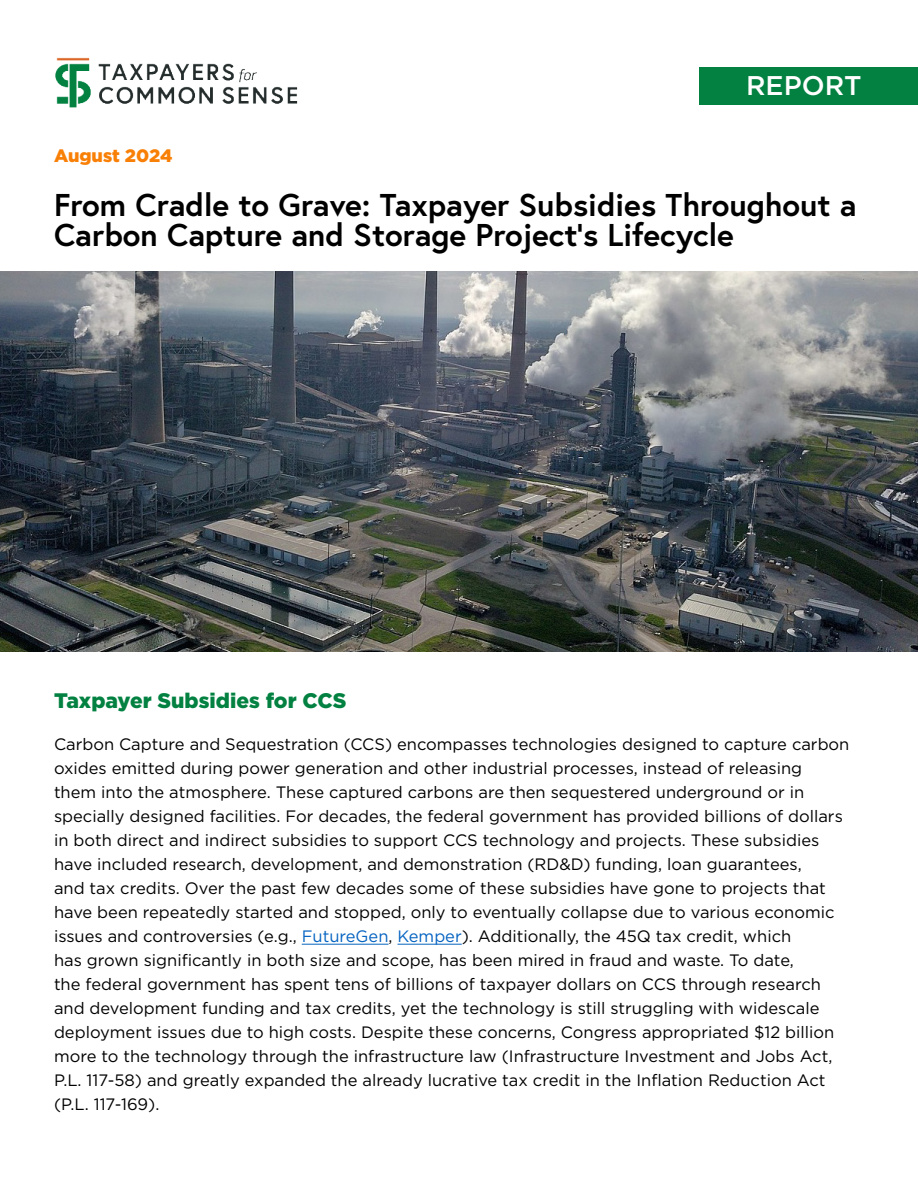
<style>
.page{position:relative;width:918px;height:1188px;background:#fff}
.page>*{position:absolute;margin:0;border:0;box-sizing:border-box;transform-origin:0 0}
.t1{font:700 31.5px/30px "Europa";color:#000}
.t2{font:500 27px "Gotham";color:#fff}
.t3{font:900 21px "Gotham";color:#028141}
.t4{font:900 18px "Gotham";letter-spacing:-.005em;color:#f98007}
.t5{font:16.5px/24px "Gotham";color:#000}
.s1{color:#0563c1}
</style>
<div class="page">
<img style="left:0;top:272px;width:918px;height:380px">
<hr style="left:302px;top:944px;width:87px;height:1px;background:#0563c1">
<hr style="left:398px;top:944px;width:64px;height:1px;background:#0563c1">
<img style="left:55px;top:57px;width:243px;height:51px">
<div style="left:699px;top:67px;width:218px;height:37px;background:#028141"></div>
<h2 class="t2" style="left:746px;top:73px;width:117px">REPORT</h2>
<p class="t4" style="left:54px;top:148px;width:120px">August 2024</p>
<h1 class="t1" style="left:54px;top:193px;width:804px">From Cradle to Grave: Taxpayer Subsidies Throughout a<br>Carbon Capture and Storage Project’s Lifecycle</h1>
<p class="t3" style="left:54px;top:691px;width:294px">Taxpayer Subsidies for CCS</p>
<p class="t5" style="left:54px;top:733px;width:797px">Carbon Capture and Sequestration (CCS) encompasses technologies designed to capture carbon oxides emitted during power generation and other industrial processes, instead of releasing<br>them into the atmosphere. These captured carbons are then sequestered underground or in specially designed facilities. For decades, the federal government has provided billions of dollars in both direct and indirect subsidies to support CCS technology and projects. These subsidies have included research, development, and demonstration (RD&amp;D) funding, loan guarantees,<br>and tax credits. Over the past few decades some of these subsidies have gone to projects that have been repeatedly started and stopped, only to eventually collapse due to various economic issues and controversies (e.g., <span class="s1">FutureGen</span>, <span class="s1">Kemper</span>). Additionally, the 45Q tax credit, which<br>has grown significantly in both size and scope, has been mired in fraud and waste. To date,<br>the federal government has spent tens of billions of taxpayer dollars on CCS through research and development funding and tax credits, yet the technology is still struggling with widescale deployment issues due to high costs. Despite these concerns, Congress appropriated $12 billion more to the technology through the infrastructure law (Infrastructure Investment and Jobs Act, P.L. 117-58) and greatly expanded the already lucrative tax credit in the Inflation Reduction Act (P.L. 117-169).</p>
</div>
